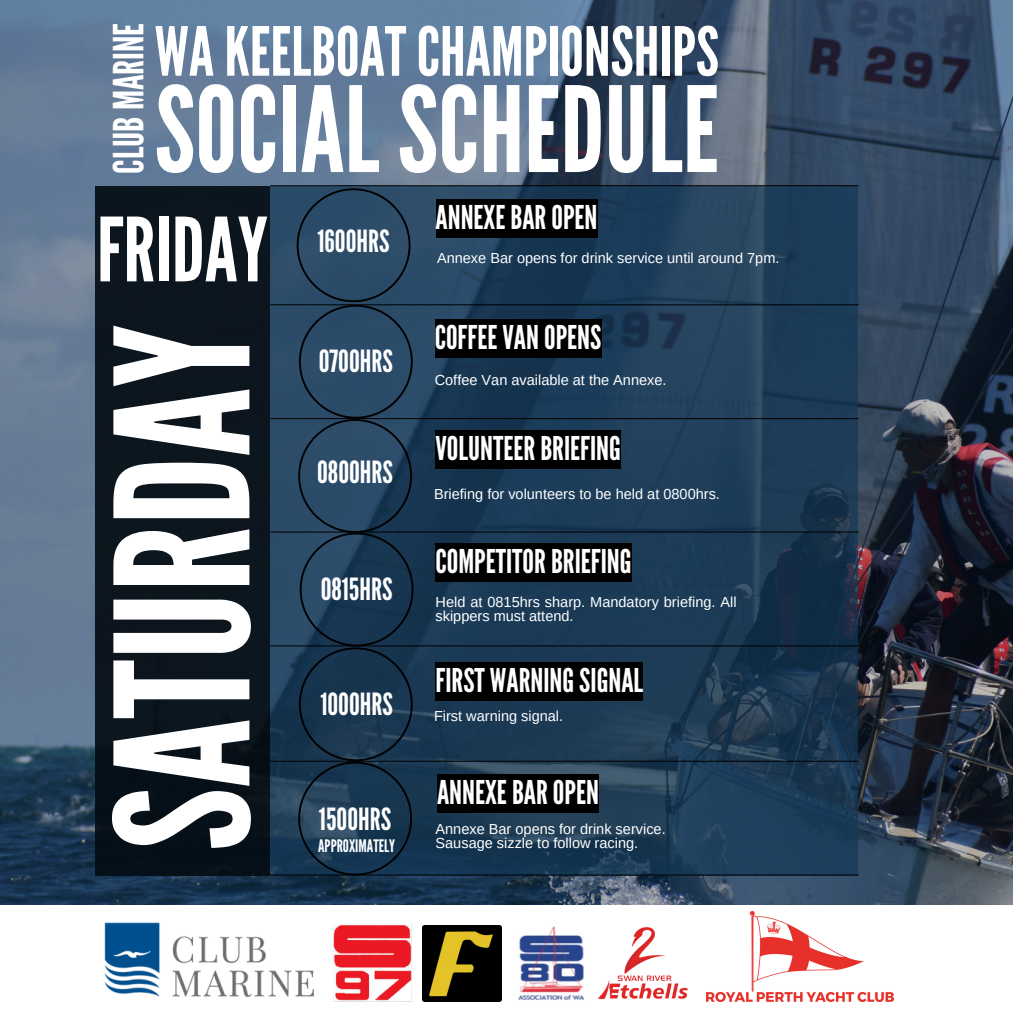
<style>
.page{position:relative;width:1013px;height:1013px;background:#fff}
.page>*{position:absolute;margin:0;border:0;box-sizing:border-box;transform-origin:0 0}
.t1{font:184.88px "League Gothic";color:#fff}
.t2{font:118.25px "League Gothic";color:#fff}
.t3{font:88.12px "League Gothic";color:#fff}
.t4{font:67.5px "League Gothic";color:#fff}
.t5{font:41.5px "League Gothic";color:#fff}
.t6{font:32.75px "League Gothic";color:#fff}
.t7{font:30.5px "League Gothic";color:#fff}
.t8{font:17.25px "League Gothic";color:#fff}
.t9{font:14.5px/14.2px "Arimo";color:#fff}
</style>
<div class="page">
<img style="left:0;top:0;width:1012px;height:904px">
<svg style="left:270px;top:186px;width:588px;height:688px;background:#1d3c56"></svg>
<hr style="left:270px;top:304px;width:588px;height:1px;background:#000">
<hr style="left:270px;top:418px;width:588px;height:1px;background:#000">
<hr style="left:270px;top:531px;width:588px;height:1px;background:#000">
<hr style="left:270px;top:645px;width:588px;height:1px;background:#000">
<hr style="left:270px;top:760px;width:588px;height:1px;background:#000">
<hr style="left:270px;top:874px;width:588px;height:1px;background:#000">
<div style="left:95px;top:186px;width:175px;height:689px;background:#0c161e"></div>
<img style="left:423px;top:925px;width:78px;height:76px">
<img style="left:333px;top:923px;width:79px;height:78px">
<img style="left:518px;top:926px;width:66px;height:74px">
<img style="left:104px;top:922px;width:210px;height:76px">
<img style="left:706px;top:911px;width:187px;height:90px">
<img style="left:597px;top:927px;width:91px;height:73px">
<div style="left:435px;top:319px;width:166px;height:39px;background:#000"></div>
<div style="left:435px;top:430px;width:186px;height:38px;background:#000"></div>
<div style="left:435px;top:543px;width:196px;height:38px;background:#000"></div>
<div style="left:435px;top:662px;width:208px;height:39px;background:#000"></div>
<div style="left:437px;top:774px;width:162px;height:39px;background:#000"></div>
<hr style="left:270px;top:185px;width:588px;height:1px;background:#000">
<svg style="left:297px;top:188px;width:116px;height:687px;background:#203e58"></svg>
<div style="left:435px;top:199px;width:162px;height:39px;background:#000"></div>
<p class="t5" style="left:105px;top:174px;width:152px;rotate:-90deg">CLUBMARINE</p>
<p class="t4" style="left:155px;top:13px;width:566px">WAKEELBOATCHAMPIONSHIPS</p>
<p class="t2" style="left:155px;top:61px;width:566px">SOCIALSCHEDULE</p>
<p class="t3" style="left:97px;top:199px;width:172px">FRIDAY</p>
<p class="t1" style="left:76px;top:851px;width:528px;rotate:-90deg">SATURDAY</p>
<h6 class="t7" style="left:317px;top:224px;width:74px">1600HRS</h6>
<p class="t7" style="left:319px;top:344px;width:76px">0700HRS</p>
<h6 class="t7" style="left:317px;top:454px;width:77px">0800HRS</h6>
<h6 class="t7" style="left:321px;top:571px;width:73px">0815HRS</h6>
<p class="t7" style="left:320px;top:686px;width:74px">1000HRS</p>
<h6 class="t7" style="left:319px;top:801px;width:74px">1500HRS</h6>
<p class="t8" style="left:318px;top:836px;width:78px">APPROXIMATELY</p>
<h6 class="t6" style="left:435px;top:198px;width:163px">ANNEXEBAROPEN</h6>
<p class="t9" style="left:437px;top:251px;width:344px">Annexe Bar opens for drink service until around 7pm.</p>
<p class="t6" style="left:435px;top:318px;width:168px">COFFEEVANOPENS</p>
<p class="t9" style="left:435px;top:372px;width:233px">Coffee Van available at the Annexe.</p>
<p class="t6" style="left:435px;top:429px;width:187px">VOLUNTEERBRIEFING</p>
<h6 class="t9" style="left:434px;top:486px;width:287px">Briefing for volunteers to be held at 0800hrs.</h6>
<h6 class="t6" style="left:435px;top:542px;width:198px">COMPETITORBRIEFING</h6>
<p class="t9" style="left:435px;top:595px;width:303px">Held at 0815hrs sharp. Mandatory briefing. All skippers must attend.</p>
<p class="t6" style="left:435px;top:661px;width:209px">FIRST WARNINGSIGNAL</p>
<h6 class="t9" style="left:434px;top:709px;width:131px">First warning signal.</h6>
<p class="t6" style="left:437px;top:773px;width:163px">ANNEXEBAROPEN</p>
<h6 class="t9" style="left:435px;top:821px;width:232px">Annexe Bar opens for drink service.</h6>
<h6 class="t9" style="left:435px;top:835px;width:204px">Sausage sizzle to follow racing.</h6>
</div>
